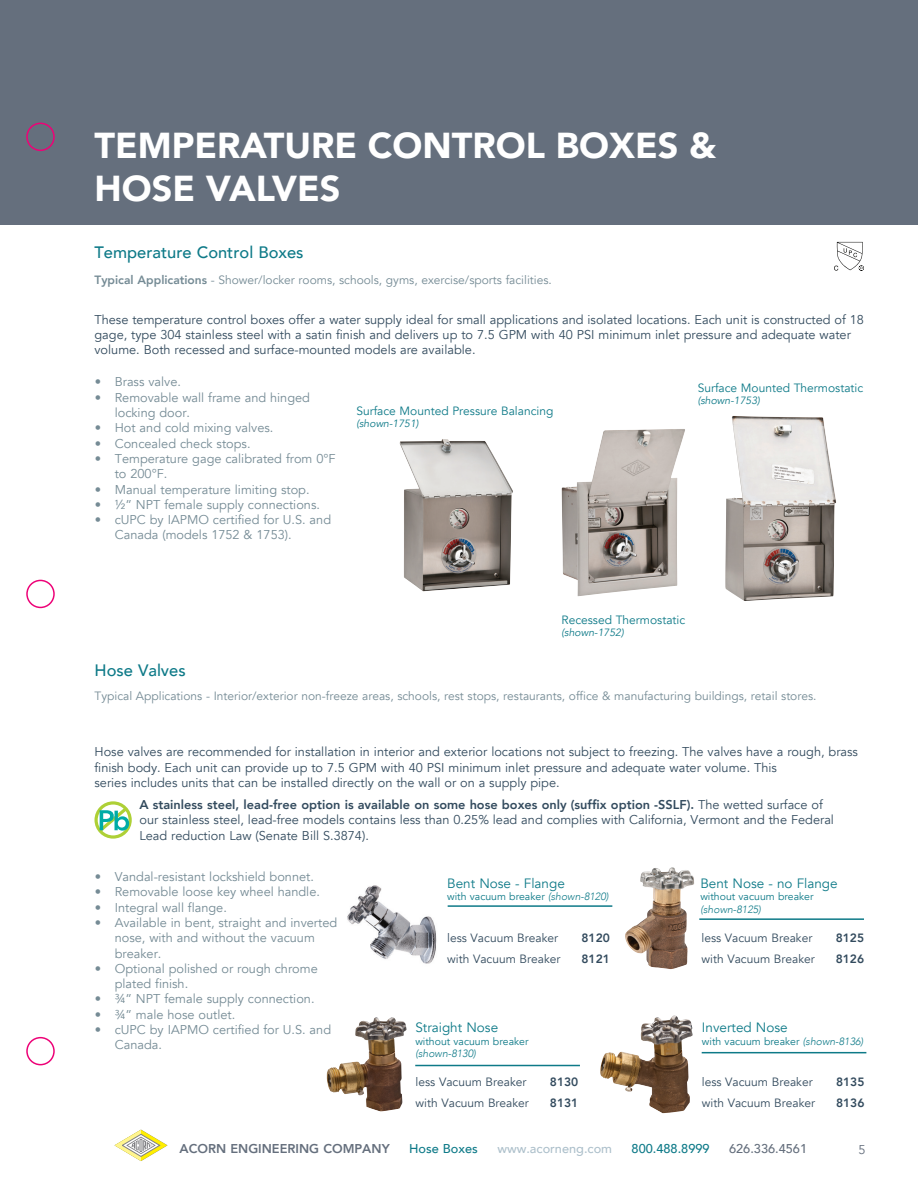
<style>
.page{position:relative;width:918px;height:1188px;background:#fff}
.page>*{position:absolute;margin:0;border:0;box-sizing:border-box;transform-origin:0 0}
.t1{font:900 36px/43.2px "Avenir";color:#fff}
.t2{font:500 16.5px "Avenir";color:#0e7a88}
.body_copy{font:13.5px "Avenir";color:#0e7a88}
.body_copy-2{font:12.75px/15.3px "Avenir";color:#334b5e}
.t3{font:12.75px/15.3px "Avenir";color:#758b95}
.t4{font:800 12.75px "Avenir";color:#656f7d}
.t5{font:500 12.75px "Avenir";color:#0e7a88}
.t6{font:500 12.75px "Avenir";color:#adc0cb}
.t7{font:500 12.75px "Avenir";color:#656f7d}
.t8{font:12.75px "Avenir";color:#656f7d}
.typical_applications{font:12px "Avenir";color:#758b95}
.body_copy-3{font:12px "Avenir";color:#334b5e}
.t9{font:12px "Avenir";color:#0e7a88}
.body_copy-4{font:800 12px "Avenir";color:#334b5e}
.body_copy-5{font:10.5px/12.6px "Avenir";color:#0e7a88}
.t10{font:italic 10.5px "Avenir";color:#0e7a88}
.s1{font-weight:800}
.s2{font-weight:300;font-style:italic}
</style>
<div class="page">
<svg style="left:114px;top:1130px;width:54px;height:31px"></svg>
<div style="left:0;top:0;width:918px;height:225px;background:#656f7d"></div>
<img style="left:400px;top:439px;width:113px;height:152px">
<img style="left:562px;top:429px;width:123px;height:167px">
<img style="left:725px;top:416px;width:111px;height:185px">
<svg style="left:834px;top:242px;width:30px;height:29px"></svg>
<svg style="left:94px;top:801px;width:38px;height:38px"></svg>
<img style="left:347px;top:885px;width:90px;height:79px">
<img style="left:625px;top:868px;width:63px;height:101px">
<img style="left:327px;top:1017px;width:79px;height:94px">
<img style="left:600px;top:1015px;width:93px;height:98px">
<hr style="left:448px;top:905px;width:164px;height:2px;background:#0e7a88">
<hr style="left:699px;top:918px;width:165px;height:2px;background:#0e7a88">
<hr style="left:702px;top:1052px;width:164px;height:1px;background:#0e7a88">
<hr style="left:415px;top:1065px;width:165px;height:1px;background:#0e7a88">
<div style="left:26px;top:580px;width:29px;height:28px;border:2px solid #ed0277;border-radius:50%"></div>
<div style="left:26px;top:1037px;width:29px;height:28px;border:2px solid #ed0277;border-radius:50%"></div>
<div style="left:26px;top:123px;width:29px;height:28px;border:2px solid #ed0277;border-radius:50%"></div>
<p class="t1" style="left:94px;top:123px;width:623px">TEMPERATURE CONTROL BOXES &amp;<br>HOSE VALVES</p>
<p class="t2" style="left:94px;top:238px;width:211px">Temperature Control Boxes</p>
<p class="typical_applications" style="left:94px;top:273px;width:459px"><span class="s1">Typical Applications</span> - Shower/locker rooms, schools, gyms, exercise/sports facilities.</p>
<p class="body_copy-2" style="left:94px;top:312px;width:771px">These temperature control boxes offer a water supply ideal for small applications and isolated locations. Each unit is constructed of 18 gage, type 304 stainless steel with a satin finish and delivers up to 7.5 GPM with 40 PSI minimum inlet pressure and adequate water volume. Both recessed and surface-mounted models are available.</p>
<p class="t3" style="left:95px;top:375px;width:88px">• Brass valve.</p>
<p class="t3" style="left:115px;top:390px;width:197px;text-indent:-20px">• Removable wall frame and hinged locking door.</p>
<p class="t3" style="left:95px;top:421px;width:180px">• Hot and cold mixing valves.</p>
<p class="t3" style="left:95px;top:436px;width:157px">• Concealed check stops.</p>
<p class="t3" style="left:115px;top:451px;width:222px;text-indent:-20px">• Temperature gage calibrated from 0°F to 200°F.</p>
<p class="t3" style="left:95px;top:482px;width:216px">• Manual temperature limiting stop.</p>
<p class="t3" style="left:95px;top:497px;width:227px">• ½” NPT female supply connections.</p>
<p class="t3" style="left:115px;top:512px;width:218px;text-indent:-20px">• cUPC by IAPMO certified for U.S. and<br>Canada (models 1752 &amp; 1753).</p>
<p class="t9" style="left:356px;top:404px;width:199px">Surface Mounted Pressure Balancing</p>
<p class="t10" style="left:356px;top:418px;width:64px">(shown-1751)</p>
<p class="t9" style="left:698px;top:380px;width:167px">Surface Mounted Thermostatic</p>
<p class="t10" style="left:698px;top:394px;width:64px">(shown-1753)</p>
<p class="t2" style="left:94px;top:656px;width:93px">Hose Valves</p>
<p class="t9" style="left:562px;top:612px;width:125px">Recessed Thermostatic</p>
<p class="t10" style="left:562px;top:626px;width:64px">(shown-1752)</p>
<p class="typical_applications" style="left:94px;top:689px;width:724px">Typical Applications - Interior/exterior non-freeze areas, schools, rest stops, restaurants, office &amp; manufacturing buildings, retail stores.</p>
<p class="body_copy-2" style="left:94px;top:745px;width:765px">Hose valves are recommended for installation in interior and exterior locations not subject to freezing. The valves have a rough, brass finish body. Each unit can provide up to 7.5 GPM with 40 PSI minimum inlet pressure and adequate water volume. This<br>series includes units that can be installed directly on the wall or on a supply pipe.</p>
<p class="body_copy-2" style="left:139px;top:797px;width:696px"><span class="s1">A stainless steel, lead-free option is available on some hose boxes only (suffix option -SSLF).</span> The wetted surface of our stainless steel, lead-free models contains less than 0.25% lead and complies with California, Vermont and the Federal<br>Lead reduction Law (Senate Bill S.3874).</p>
<p class="t3" style="left:95px;top:869px;width:221px">• Vandal-resistant lockshield bonnet.</p>
<p class="t3" style="left:95px;top:885px;width:227px">• Removable loose key wheel handle.</p>
<p class="t3" style="left:95px;top:900px;width:134px">• Integral wall flange.</p>
<p class="t3" style="left:115px;top:915px;width:224px;text-indent:-20px">• Available in bent, straight and inverted nose, with and without the vacuum breaker.</p>
<p class="t3" style="left:115px;top:961px;width:205px;text-indent:-20px">• Optional polished or rough chrome plated finish.</p>
<p class="t3" style="left:95px;top:992px;width:221px">• ¾” NPT female supply connection.</p>
<p class="t3" style="left:95px;top:1007px;width:142px">• ¾” male hose outlet.</p>
<p class="t3" style="left:115px;top:1022px;width:218px;text-indent:-20px">• cUPC by IAPMO certified for U.S. and<br>Canada.</p>
<p class="body_copy" style="left:447px;top:875px;width:119px">Bent Nose - Flange</p>
<p class="body_copy-5" style="left:447px;top:891px;width:163px">with vacuum breaker <span class="s2">(shown-8120)</span></p>
<p class="body_copy-3" style="left:447px;top:931px;width:112px">less Vacuum Breaker</p>
<p class="body_copy-4" style="left:582px;top:927px;width:30px">8120</p>
<p class="body_copy-3" style="left:447px;top:952px;width:115px">with Vacuum Breaker</p>
<p class="body_copy-4" style="left:582px;top:948px;width:30px">8121</p>
<p class="body_copy" style="left:415px;top:1019px;width:84px">Straight Nose</p>
<p class="body_copy-5" style="left:415px;top:1035px;width:115px">without vacuum breaker <span class="s2">(shown-8130)</span></p>
<p class="body_copy-3" style="left:416px;top:1075px;width:112px">less Vacuum Breaker</p>
<p class="body_copy-4" style="left:550px;top:1071px;width:30px">8130</p>
<p class="body_copy-3" style="left:416px;top:1096px;width:115px">with Vacuum Breaker</p>
<p class="body_copy-4" style="left:550px;top:1092px;width:30px">8131</p>
<p class="body_copy" style="left:700px;top:875px;width:139px">Bent Nose - no Flange</p>
<p class="body_copy-5" style="left:700px;top:891px;width:115px">without vacuum breaker <span class="s2">(shown-8125)</span></p>
<p class="body_copy-3" style="left:701px;top:931px;width:112px">less Vacuum Breaker</p>
<p class="body_copy-4" style="left:836px;top:927px;width:30px">8125</p>
<p class="body_copy-3" style="left:701px;top:952px;width:115px">with Vacuum Breaker</p>
<p class="body_copy-4" style="left:836px;top:948px;width:30px">8126</p>
<p class="body_copy" style="left:702px;top:1019px;width:87px">Inverted Nose</p>
<p class="body_copy-5" style="left:702px;top:1035px;width:163px">with vacuum breaker <span class="s2">(shown-8136)</span></p>
<p class="body_copy-3" style="left:702px;top:1075px;width:112px">less Vacuum Breaker</p>
<p class="body_copy-4" style="left:836px;top:1071px;width:30px">8135</p>
<p class="body_copy-3" style="left:702px;top:1096px;width:115px">with Vacuum Breaker</p>
<p class="body_copy-4" style="left:836px;top:1092px;width:30px">8136</p>
<p class="t4" style="left:180px;top:1137px;width:212px">ACORN ENGINEERING COMPANY</p>
<p class="t5" style="left:409px;top:1138px;width:70px">Hose Boxes</p>
<p class="t6" style="left:497px;top:1138px;width:116px">www.acorneng.com</p>
<p class="t5" style="left:632px;top:1138px;width:79px">800.488.8999</p>
<p class="t7" style="left:729px;top:1138px;width:79px">626.336.4561</p>
<p class="t8" style="left:858px;top:1142px;width:9px">5</p>
</div>
